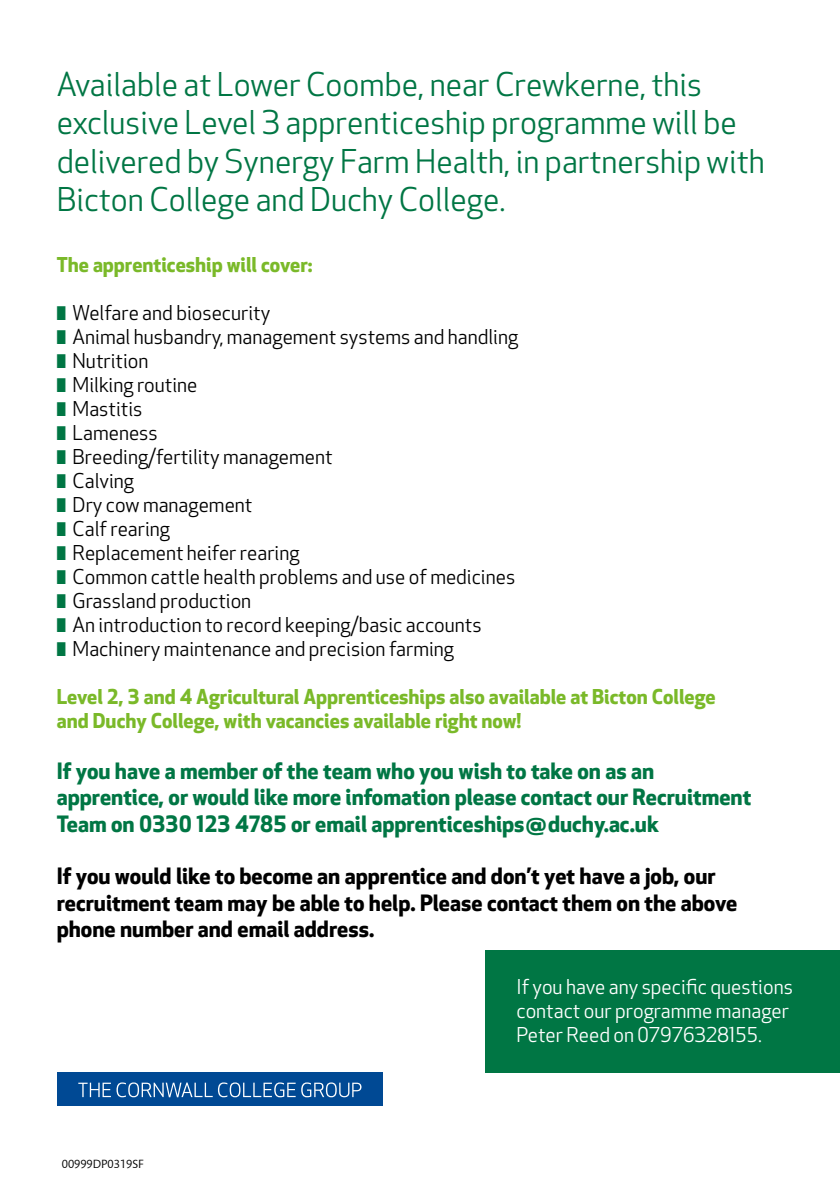
<style>
.page{position:relative;width:840px;height:1191px;background:#fff}
.page>*{position:absolute;margin:0;border:0;box-sizing:border-box;transform-origin:0 0}
.t1{font:32px/38.4px "Apex New PS Book Proportional";color:#007644}
.t2{font:22px/26.4px "Apex New PS Bold Proportional";color:#007644}
.t3{font:22px/26.4px "Apex New PS Bold Proportional";color:#000}
.t4{font:20px "Apex New PS Book Proportional";color:#000}
.t5{font:20px/24px "Apex New PS Bold Proportional";color:#7ab929}
.t6{font:20px/24px "Apex New PS Book Proportional";color:#fff}
.t7{font:12px "Mundo Sans";color:#000}
.s1{color:#007644}
</style>
<div class="page">
<div style="left:485px;top:950px;width:354px;height:122px;background:#007644"></div>
<div style="left:57px;top:1072px;width:326px;height:33px;background:#004994"></div>
<svg style="left:78px;top:1082px;width:217px;height:15px"></svg>
<svg style="left:301px;top:1082px;width:60px;height:15px"></svg>
<h1 class="t1" style="left:57px;top:66px;width:709px">Available at Lower Coombe, near Crewkerne, this exclusive Level 3 apprenticeship programme will be delivered by Synergy Farm Health, in partnership with Bicton College and Duchy College.</h1>
<p class="t5" style="left:57px;top:253px;width:257px">The apprenticeship will cover:</p>
<p class="t4" style="left:57px;top:302px;width:215px"><span class="s1">■</span> Welfare and biosecurity</p>
<p class="t4" style="left:57px;top:326px;width:463px"><span class="s1">■</span> Animal husbandry, management systems and handling</p>
<p class="t4" style="left:57px;top:350px;width:93px"><span class="s1">■</span> Nutrition</p>
<p class="t4" style="left:57px;top:374px;width:142px"><span class="s1">■</span> Milking routine</p>
<p class="t4" style="left:57px;top:398px;width:87px"><span class="s1">■</span> Mastitis</p>
<p class="t4" style="left:57px;top:422px;width:102px"><span class="s1">■</span> Lameness</p>
<p class="t4" style="left:57px;top:446px;width:277px"><span class="s1">■</span> Breeding/fertility management</p>
<p class="t4" style="left:57px;top:470px;width:79px"><span class="s1">■</span> Calving</p>
<p class="t4" style="left:57px;top:494px;width:197px"><span class="s1">■</span> Dry cow management</p>
<p class="t4" style="left:57px;top:518px;width:115px"><span class="s1">■</span> Calf rearing</p>
<p class="t4" style="left:57px;top:542px;width:244px"><span class="s1">■</span> Replacement heifer rearing</p>
<p class="t4" style="left:57px;top:566px;width:459px"><span class="s1">■</span> Common cattle health problems and use of medicines</p>
<p class="t4" style="left:57px;top:590px;width:196px"><span class="s1">■</span> Grassland production</p>
<p class="t4" style="left:57px;top:614px;width:426px"><span class="s1">■</span> An introduction to record keeping/basic accounts</p>
<p class="t4" style="left:57px;top:638px;width:398px"><span class="s1">■</span> Machinery maintenance and precision farming</p>
<p class="t5" style="left:57px;top:685px;width:660px">Level 2, 3 and 4 Agricultural Apprenticeships also available at Bicton College and Duchy College, with vacancies available right now!</p>
<p class="t2" style="left:57px;top:758px;width:695px">If you have a member of the team who you wish to take on as an apprentice, or would like more infomation please contact our Recruitment<br>Team on 0330 123 4785 or email apprenticeships@duchy.ac.uk</p>
<p class="t3" style="left:57px;top:863px;width:681px">If you would like to become an apprentice and don’t yet have a job, our recruitment team may be able to help. Please contact them on the above phone number and email address.</p>
<p class="t7" style="left:62px;top:1158px;width:83px">00999DP0319SF</p>
<p class="t6" style="left:516px;top:975px;width:278px">If you have any specific questions contact our programme manager<br>Peter Reed on 07976328155.</p>
</div>
